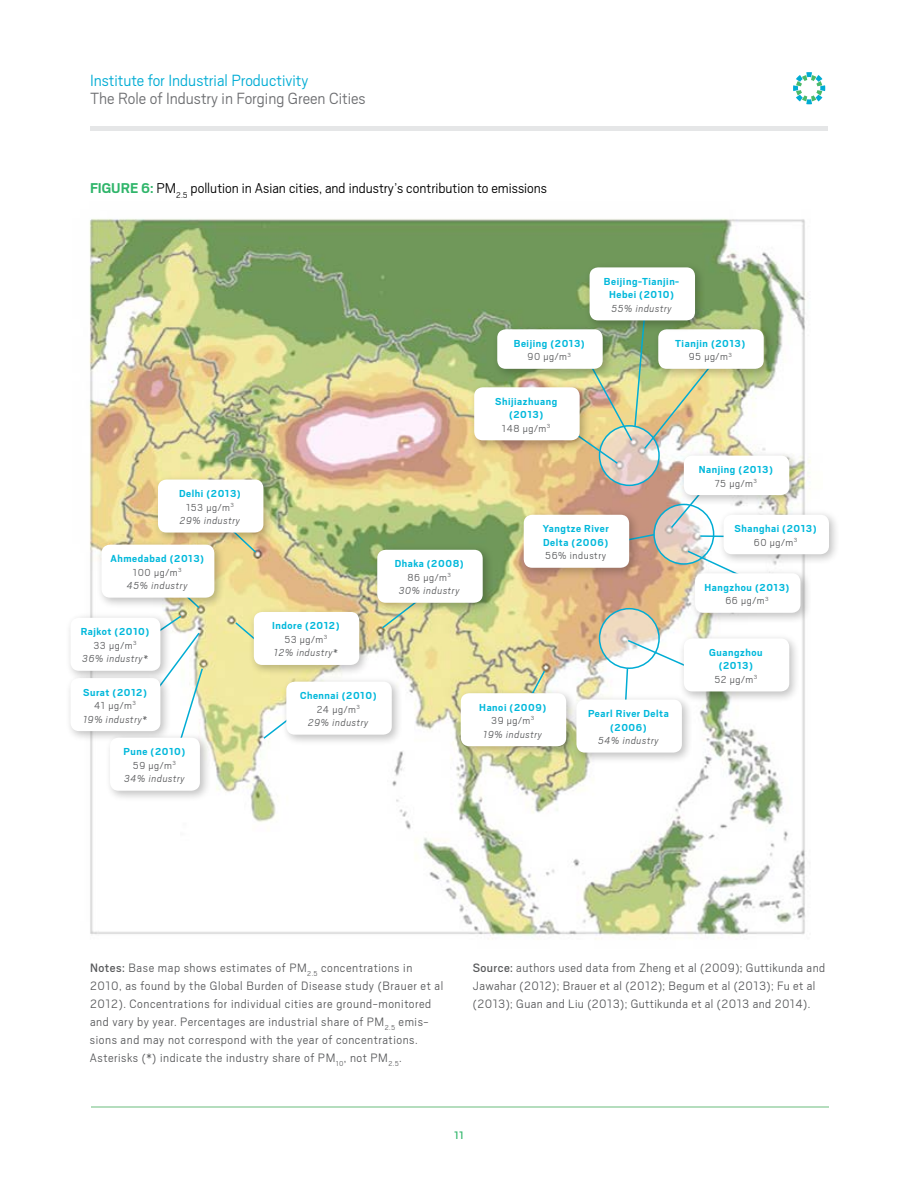
<style>
.page{position:relative;width:918px;height:1188px;background:#fff}
.page>*{position:absolute;margin:0;border:0;box-sizing:border-box;transform-origin:0 0}
.t1{font:300 18px "Scout";color:#6d6e71}
.t2{font:300 18px "Scout";color:#00acd4}
.t3{font:300 15.75px "Scout";color:#000}
.t4{font:300 13.5px/18px "Scout";letter-spacing:.04em;color:#58595b}
.t5{font:12px "Scout";color:#2fb56a}
.t6{font:700 11.25px/13.5px "Scout";letter-spacing:.05em;color:#00b8db;text-align:center}
.t7{font:italic 300 11.25px/13.5px "Scout";letter-spacing:.05em;color:#58595b;text-align:center}
.t8{font:300 11.25px "Scout";letter-spacing:.05em;color:#58595b}
.s1{font-weight:700;color:#2fb56a}
.s2{font-weight:300;color:#58595b}
.s3{font-weight:300;font-style:italic;color:#58595b}
.s4{font-weight:700;font-style:normal;color:#00b8db}
.s5{font-style:normal}
.s6{font-weight:400}
</style>
<div class="page">
<hr style="left:91px;top:1107px;width:738px;height:1px;background:#b4ddbd">
<svg style="left:793px;top:72px;width:32px;height:32px"></svg>
<hr style="left:90px;top:127px;width:738px;height:4px;background:#e5e6e7">
<img style="left:89px;top:218px;width:722px;height:721px">
<svg style="left:600px;top:426px;width:59px;height:59px"></svg>
<svg style="left:654px;top:504px;width:60px;height:60px"></svg>
<div style="left:653px;top:504px;width:61px;height:61px;border:2px solid #00acd4;border-radius:50%"></div>
<svg style="left:600px;top:609px;width:59px;height:59px;background:#e8d8c4"></svg>
<div style="left:599px;top:608px;width:61px;height:61px;border:2px solid #00acd4;border-radius:50%"></div>
<svg style="left:641px;top:533px;width:15px;height:10px"></svg>
<svg style="left:669px;top:483px;width:76px;height:55px"></svg>
<svg style="left:686px;top:549px;width:59px;height:30px"></svg>
<svg style="left:529px;top:669px;width:17px;height:19px"></svg>
<svg style="left:380px;top:614px;width:43px;height:16px"></svg>
<svg style="left:262px;top:707px;width:19px;height:33px"></svg>
<svg style="left:234px;top:621px;width:15px;height:23px"></svg>
<svg style="left:231px;top:544px;width:27px;height:10px"></svg>
<svg style="left:155px;top:609px;width:49px;height:123px"></svg>
<svg style="left:624px;top:639px;width:90px;height:65px"></svg>
<div style="left:679px;top:450px;width:122px;height:56px;background:#000;opacity:.25"></div>
<div style="left:684px;top:456px;width:105px;height:39px;background:#fff;border-radius:9px"></div>
<div style="left:653px;top:324px;width:123px;height:56px;background:#000;opacity:.25"></div>
<div style="left:658px;top:329px;width:106px;height:40px;background:#fff;border-radius:9px"></div>
<div style="left:584px;top:262px;width:123px;height:69px;background:#000;opacity:.25"></div>
<div style="left:590px;top:267px;width:105px;height:53px;background:#fff;border-radius:9px"></div>
<img style="left:566px;top:317px;width:147px;height:148px">
<div style="left:469px;top:382px;width:123px;height:69px;background:#000;opacity:.25"></div>
<div style="left:474px;top:387px;width:106px;height:53px;background:#fff;border-radius:9px"></div>
<div style="left:518px;top:509px;width:123px;height:70px;background:#000;opacity:.25"></div>
<div style="left:524px;top:515px;width:105px;height:53px;background:#fff;border-radius:9px"></div>
<div style="left:492px;top:324px;width:123px;height:56px;background:#000;opacity:.25"></div>
<div style="left:497px;top:329px;width:106px;height:40px;background:#fff;border-radius:9px"></div>
<div style="left:718px;top:509px;width:123px;height:56px;background:#000;opacity:.25"></div>
<div style="left:724px;top:515px;width:105px;height:39px;background:#fff;border-radius:9px"></div>
<div style="left:690px;top:568px;width:122px;height:56px;background:#000;opacity:.25"></div>
<div style="left:695px;top:573px;width:105px;height:40px;background:#fff;border-radius:9px"></div>
<div style="left:679px;top:633px;width:122px;height:70px;background:#000;opacity:.25"></div>
<div style="left:684px;top:638px;width:105px;height:53px;background:#fff;border-radius:9px"></div>
<div style="left:571px;top:694px;width:123px;height:70px;background:#000;opacity:.25"></div>
<div style="left:576px;top:700px;width:106px;height:53px;background:#fff;border-radius:9px"></div>
<div style="left:455px;top:688px;width:123px;height:69px;background:#000;opacity:.25"></div>
<div style="left:461px;top:693px;width:105px;height:53px;background:#fff;border-radius:9px"></div>
<div style="left:372px;top:544px;width:123px;height:70px;background:#000;opacity:.25"></div>
<div style="left:377px;top:550px;width:106px;height:53px;background:#fff;border-radius:9px"></div>
<div style="left:281px;top:676px;width:123px;height:70px;background:#000;opacity:.25"></div>
<div style="left:286px;top:682px;width:106px;height:53px;background:#fff;border-radius:9px"></div>
<div style="left:249px;top:606px;width:122px;height:70px;background:#000;opacity:.25"></div>
<div style="left:254px;top:612px;width:105px;height:53px;background:#fff;border-radius:9px"></div>
<div style="left:153px;top:474px;width:122px;height:70px;background:#000;opacity:.25"></div>
<div style="left:158px;top:480px;width:105px;height:53px;background:#fff;border-radius:9px"></div>
<div style="left:96px;top:539px;width:130px;height:70px;background:#000;opacity:.25"></div>
<div style="left:102px;top:545px;width:112px;height:53px;background:#fff;border-radius:9px"></div>
<div style="left:65px;top:612px;width:107px;height:70px;background:#000;opacity:.25"></div>
<div style="left:71px;top:618px;width:89px;height:53px;background:#fff;border-radius:9px"></div>
<div style="left:65px;top:672px;width:107px;height:70px;background:#000;opacity:.25"></div>
<div style="left:71px;top:678px;width:89px;height:53px;background:#fff;border-radius:9px"></div>
<div style="left:105px;top:732px;width:107px;height:70px;background:#000;opacity:.25"></div>
<div style="left:110px;top:738px;width:90px;height:53px;background:#fff;border-radius:9px"></div>
<h1 class="t2" style="left:90px;top:69px;width:220px">Institute for Industrial Productivity</h1>
<h1 class="t1" style="left:90px;top:87px;width:277px">The Role of Industry in Forging Green Cities</h1>
<p class="t3" style="left:90px;top:177px;width:459px"><span class="s1">FIGURE 6:</span> PM<sub>2.5</sub> pollution in Asian cities, and industry’s contribution to emissions</p>
<p class="t6" style="left:514px;top:336px;width:73px">Beijing (2013)<br><span class="s2">90 µg/m</span><sup>3</sup></p>
<p class="t6" style="left:495px;top:394px;width:64px">Shijiazhuang (2013)<br><span class="s2">148 µg/m</span><sup>3</sup></p>
<p class="t6" style="left:604px;top:274px;width:77px">Beijing-Tianjin-<br>Hebei (2010)</p>
<p class="t7" style="left:611px;top:301px;width:62px">55% industry</p>
<p class="t6" style="left:675px;top:336px;width:72px">Tianjin (2013)<br><span class="s2">95 µg/m</span><sup>3</sup></p>
<p class="t6" style="left:179px;top:486px;width:63px">Delhi (2013)<br><span class="s2">153 µg/m</span><sup>3<br></sup><span class="s3">29% industry</span></p>
<p class="t6" style="left:110px;top:551px;width:95px">Ahmedabad (2013)<br><span class="s2">100 µg/m</span><sup>3<br></sup><span class="s3">45% industry</span></p>
<p class="t6" style="left:81px;top:625px;width:70px">Rajkot (2010)<br><span class="s2">33 µg/m</span><sup>3<br></sup><span class="s3">36% industry*</span></p>
<p class="t7" style="left:83px;top:685px;width:65px"><span class="s4">Surat (2012)<br></span><span class="s5">41 µg/m</span><sup>3<br></sup>19% industry*</p>
<p class="t7" style="left:124px;top:744px;width:63px"><span class="s4">Pune (2010)<br></span><span class="s5">59 µg/m</span><sup>3<br></sup>34% industry</p>
<p class="t6" style="left:272px;top:619px;width:69px">Indore (2012)<br><span class="s2">53 µg/m</span><sup>3<br></sup><span class="s3">12% industry*</span></p>
<p class="t6" style="left:300px;top:688px;width:78px">Chennai (2010)<br><span class="s2">24 µg/m</span><sup>3<br></sup><span class="s3">29% industry</span></p>
<p class="t6" style="left:395px;top:556px;width:71px">Dhaka (2008)<br><span class="s2">86 µg/m</span><sup>3<br></sup><span class="s3">30% industry</span></p>
<p class="t6" style="left:543px;top:521px;width:68px;text-align:left">Yangtze River<br>Delta (2006)</p>
<p class="t8" style="left:545px;top:548px;width:62px">56% industry</p>
<p class="t6" style="left:479px;top:700px;width:69px">Hanoi (2009)<br><span class="s2">39 µg/m</span><sup>3<br></sup><span class="s3">19% industry</span></p>
<p class="t6" style="left:588px;top:706px;width:82px">Pearl River Delta (2006)</p>
<p class="t7" style="left:598px;top:733px;width:62px">54% industry</p>
<p class="t6" style="left:699px;top:462px;width:76px">Nanjing (2013)<br><span class="s2">75 µg/m</span><sup>3</sup></p>
<p class="t6" style="left:734px;top:521px;width:84px">Shanghai (2013)<br><span class="s2">60 µg/m</span><sup>3</sup></p>
<p class="t6" style="left:705px;top:580px;width:86px">Hangzhou (2013)<br><span class="s2">66 µg/m</span><sup>3</sup></p>
<p class="t6" style="left:709px;top:645px;width:55px">Guangzhou (2013)<br><span class="s2">52 µg/m</span><sup>3</sup></p>
<p class="t4" style="left:90px;top:958px;width:355px"><span class="s6">Notes:</span> Base map shows estimates of PM<sub>2.5</sub> concentrations in 2010, as found by the Global Burden of Disease study (Brauer et al 2012). Concentrations for individual cities are ground-monitored and vary by year. Percentages are industrial share of PM<sub>2.5</sub> emis&shy;sions and may not correspond with the year of concentrations.<br>Asterisks (*) indicate the industry share of PM<sub>10</sub>, not PM<sub>2.5</sub>.</p>
<p class="t4" style="left:473px;top:958px;width:354px"><span class="s6">Source:</span> authors used data from Zheng et al (2009); Guttikunda and<br>Jawahar (2012); Brauer et al (2012); Begum et al (2013); Fu et al (2013); Guan and Liu (2013); Guttikunda et al (2013 and 2014).</p>
<p class="t5" style="left:454px;top:1128px;width:11px">11</p>
</div>
